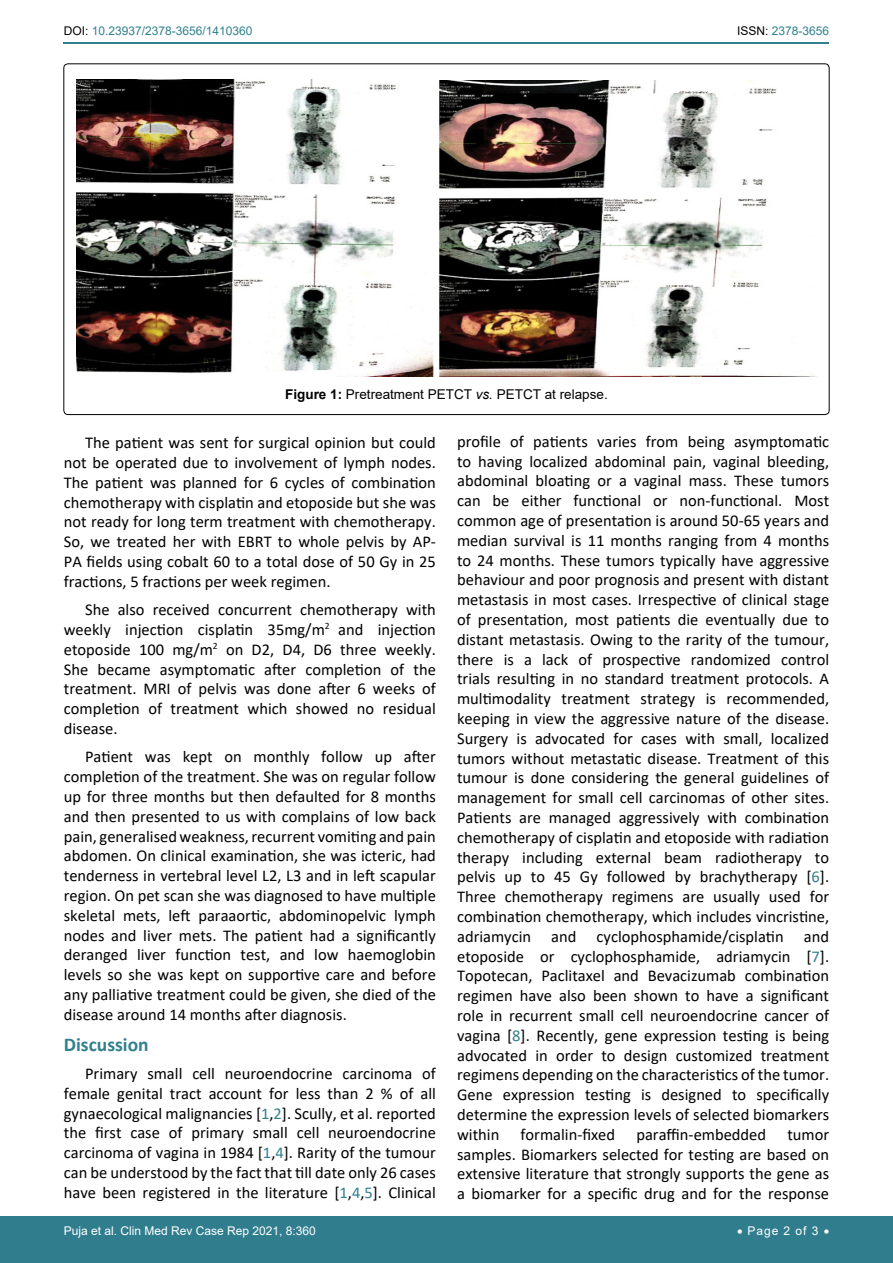
<style>
.page{position:relative;width:893px;height:1263px;background:#fff}
.page>*{position:absolute;margin:0;border:0;box-sizing:border-box;transform-origin:0 0}
.t1{font:700 19.5px "Calibri";color:#30808d}
.t2{font:16.5px/19.8px "Calibri";color:#000;text-align:justify}
.t3{font:13.5px "Arial";color:#000}
.t4{font:12px "Arial";color:#fff}
.t5{font:12px "Arial";color:#30808d}
.s1{color:#000}
.s2{font-weight:700}
.s3{font-style:italic}
.s4{color:#30808d}
</style>
<div class="page">
<hr style="left:64px;top:43px;width:765px;height:1px;background:#30808d">
<div style="left:0;top:1217px;width:893px;height:46px;background:#307d8d"></div>
<img style="left:77px;top:79px;width:357px;height:297px">
<img style="left:439px;top:81px;width:344px;height:295px">
<p class="t5" style="left:64px;top:23px;width:190px"><span class="s1">DOI:</span> 10.23937/2378-3656/1410360</p>
<p class="t5" style="left:737px;top:23px;width:94px"><span class="s1">ISSN:</span> 2378-3656</p>
<p class="t3" style="left:285px;top:385px;width:324px"><span class="s2">Figure 1:</span> Pretreatment PETCT <span class="s3">vs.</span> PETCT at relapse.</p>
<p class="t2" style="left:64px;top:432px;width:374px;text-indent:21px">The patient was sent for surgical opinion but could not be operated due to involvement of lymph nodes.<br>The patient was planned for 6 cycles of combination chemotherapy with cisplatin and etoposide but she was not ready for long term treatment with chemotherapy.<br>So, we treated her with EBRT to whole pelvis by AP-PA fields using cobalt 60 to a total dose of 50 Gy in 25 fractions, 5 fractions per week regimen.</p>
<p class="t2" style="left:64px;top:599px;width:374px;text-indent:21px">She also received concurrent chemotherapy with weekly injection cisplatin 35mg/m<sup>2</sup> and injection etoposide 100 mg/m<sup>2</sup> on D2, D4, D6 three weekly.<br>She became asymptomatic after completion of the treatment. MRI of pelvis was done after 6 weeks of completion of treatment which showed no residual disease.</p>
<p class="t2" style="left:64px;top:746px;width:374px;text-indent:21px">Patient was kept on monthly follow up after completion of the treatment. She was on regular follow up for three months but then defaulted for 8 months and then presented to us with complains of low back pain, generalised weakness, recurrent vomiting and pain abdomen. On clinical examination, she was icteric, had tenderness in vertebral level L2, L3 and in left scapular region. On pet scan she was diagnosed to have multiple skeletal mets, left paraaortic, abdominopelvic lymph nodes and liver mets. The patient had a significantly deranged liver function test, and low haemoglobin levels so she was kept on supportive care and before any palliative treatment could be given, she died of the disease around 14 months after diagnosis.</p>
<p class="t1" style="left:64px;top:1030px;width:86px">Discussion</p>
<p class="t2" style="left:64px;top:1063px;width:374px;text-indent:21px">Primary small cell neuroendocrine carcinoma of female genital tract account for less than 2 % of all gynaecological malignancies [<span class="s4">1</span>,<span class="s4">2</span>]. Scully, et al. reported the first case of primary small cell neuroendocrine carcinoma of vagina in 1984 [<span class="s4">1</span>,<span class="s4">4</span>]. Rarity of the tumour can be understood by the fact that till date only 26 cases have been registered in the literature [<span class="s4">1</span>,<span class="s4">4</span>,<span class="s4">5</span>]. Clinical</p>
<p class="t2" style="left:457px;top:431px;width:374px">profile of patients varies from being asymptomatic to having localized abdominal pain, vaginal bleeding, abdominal bloating or a vaginal mass. These tumors can be either functional or non-functional. Most common age of presentation is around 50-65 years and median survival is 11 months ranging from 4 months to 24 months. These tumors typically have aggressive behaviour and poor prognosis and present with distant metastasis in most cases. Irrespective of clinical stage of presentation, most patients die eventually due to distant metastasis. Owing to the rarity of the tumour, there is a lack of prospective randomized control trials resulting in no standard treatment protocols. A multimodality treatment strategy is recommended, keeping in view the aggressive nature of the disease.<br>Surgery is advocated for cases with small, localized tumors without metastatic disease. Treatment of this tumour is done considering the general guidelines of management for small cell carcinomas of other sites.<br>Patients are managed aggressively with combination chemotherapy of cisplatin and etoposide with radiation therapy including external beam radiotherapy to pelvis up to 45 Gy followed by brachytherapy [<span class="s4">6</span>].<br>Three chemotherapy regimens are usually used for combination chemotherapy, which includes vincristine, adriamycin and cyclophosphamide/cisplatin and etoposide or cyclophosphamide, adriamycin [<span class="s4">7</span>].<br>Topotecan, Paclitaxel and Bevacizumab combination regimen have also been shown to have a significant role in recurrent small cell neuroendocrine cancer of vagina [<span class="s4">8</span>]. Recently, gene expression testing is being advocated in order to design customized treatment regimens depending on the characteristics of the tumor.<br>Gene expression testing is designed to specifically determine the expression levels of selected biomarkers within</p>
<p class="t2" style="left:521px;top:1124px;width:96px">formalin-fixed</p>
<p class="t2" style="left:636px;top:1124px;width:131px">paraffin-embedded</p>
<p class="t2" style="left:457px;top:1124px;width:374px;text-indent:330px">tumor samples. Biomarkers selected for testing are based on extensive literature that strongly supports the gene as a biomarker for a specific drug and for the response</p>
<p class="t4" style="left:64px;top:1223px;width:254px">Puja et al. Clin Med Rev Case Rep 2021, 8:360</p>
<p class="t4" style="left:737px;top:1223px;width:94px">• Page 2 of 3 •</p>
</div>
